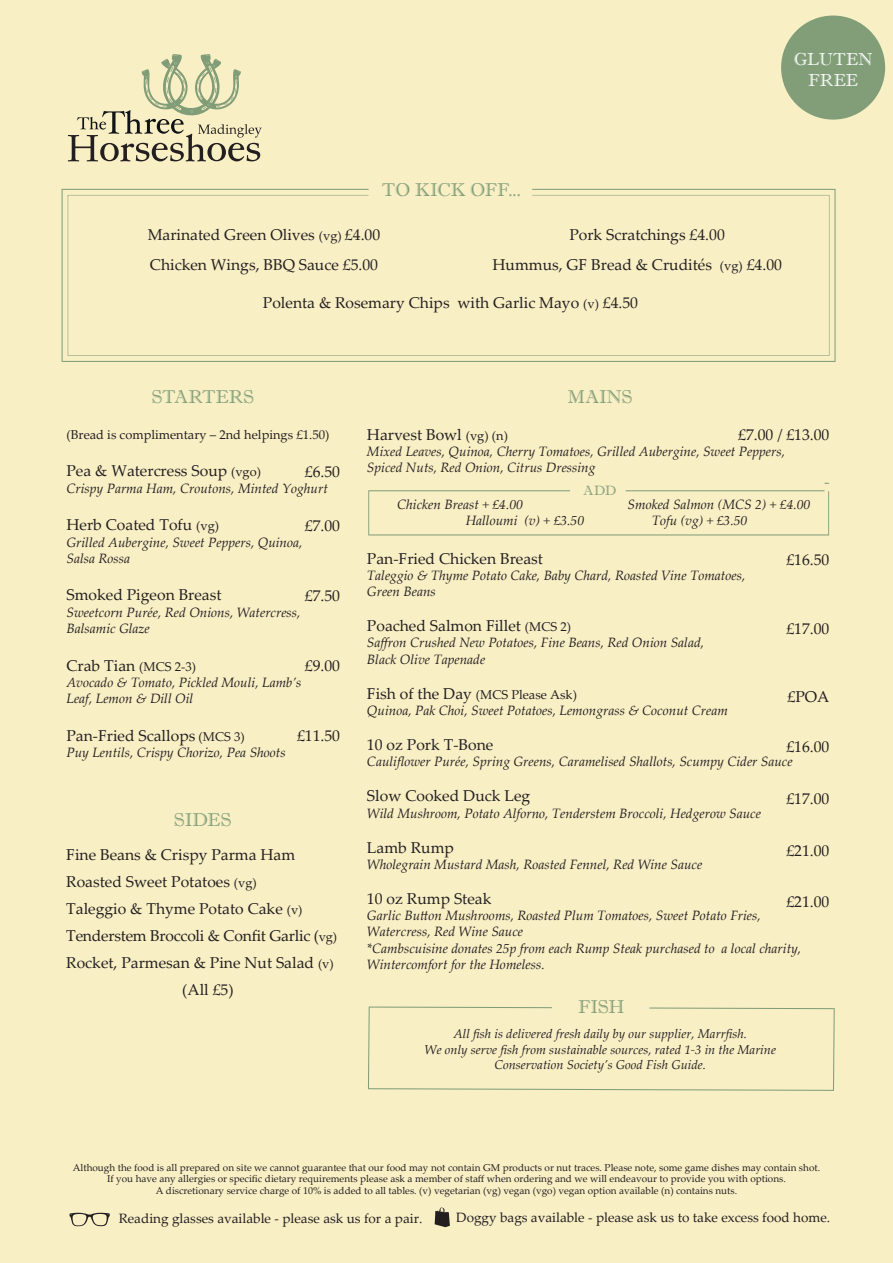
<style>
.page{position:relative;width:893px;height:1263px;background:#f9efc5}
.page>*{position:absolute;margin:0;border:0;box-sizing:border-box;transform-origin:0 0}
.t1{font:18.6px "Imprint MT Shadow";letter-spacing:-.005em;color:#809d77}
.t2{font:17.4px/21px "Imprint MT Shadow";color:#fff;text-align:center}
.t3{font:15.6px/30px "Palatino Linotype";color:#231f20}
.t4{font:italic 13.5px/16.2px "Palatino Linotype";color:#231f20}
.t5{font:13.5px "Palatino Linotype";color:#231f20}
.t6{font:13.5px "Imprint MT Shadow";color:#809d77}
.t7{font:italic 12.9px/15.5px "Palatino Linotype";color:#231f20;text-align:center}
.t8{font:12.9px "Palatino Linotype";color:#231f20}
.t9{font:10.05px/11.4px "Palatino Linotype";color:#231f20;text-align:center}
.s1{font-size:12.9px}
.s2{font-size:15.6px}
</style>
<div class="page">
<svg style="left:68px;top:54px;width:194px;height:107px"></svg>
<svg style="left:62px;top:189px;width:773px;height:173px"></svg>
<svg style="left:68px;top:195px;width:761px;height:161px"></svg>
<svg style="left:368px;top:1006px;width:467px;height:85px"></svg>
<svg style="left:368px;top:490px;width:461px;height:45px"></svg>
<svg style="left:70px;top:1213px;width:40px;height:13px"></svg>
<svg style="left:435px;top:1207px;width:15px;height:20px"></svg>
<div style="left:781px;top:16px;width:104px;height:104px;background:#819e78;border-radius:50%"></div>
<p class="t2" style="left:794px;top:48px;width:80px">GLUTEN<br>FREE</p>
<h1 class="t1" style="left:382px;top:179px;width:140px">TO KICK OFF...</h1>
<p class="t3" style="left:148px;top:219px;width:234px">Marinated Green Olives <span class="s1">(vg)</span> £4.00<br>Chicken Wings, BBQ Sauce £5.00</p>
<p class="t3" style="left:492px;top:219px;width:291px;text-indent:77px">Pork Scratchings £4.00<br>Hummus, GF Bread &amp; Crudités <span class="s1">(vg)</span> £4.00</p>
<p class="t3" style="left:263px;top:287px;width:377px">Polenta &amp; Rosemary Chips with Garlic Mayo <span class="s1">(v)</span> £4.50</p>
<h1 class="t1" style="left:151px;top:386px;width:104px">STARTERS</h1>
<h1 class="t1" style="left:568px;top:386px;width:66px">MAINS</h1>
<p class="t8" style="left:67px;top:425px;width:264px">(Bread is complimentary – 2nd helpings £1.50)</p>
<p class="t3" style="left:67px;top:455px;width:196px">Pea &amp; Watercress Soup <span class="s1">(vgo)</span></p>
<p class="t4" style="left:67px;top:479px;width:263px">Crispy Parma Ham, Croutons, Minted Yoghurt</p>
<p class="t3" style="left:67px;top:509px;width:154px">Herb Coated Tofu <span class="s1">(vg)</span></p>
<p class="t4" style="left:67px;top:533px;width:238px">Grilled Aubergine, Sweet Peppers, Quinoa,<br>Salsa Rossa</p>
<p class="t3" style="left:67px;top:579px;width:157px">Smoked Pigeon Breast</p>
<p class="t4" style="left:67px;top:603px;width:236px">Sweetcorn Purée, Red Onions, Watercress,<br>Balsamic Glaze</p>
<p class="t3" style="left:67px;top:650px;width:131px">Crab Tian <span class="s1">(MCS 2-3)</span></p>
<p class="t4" style="left:67px;top:673px;width:236px">Avocado &amp; Tomato, Pickled Mouli, Lamb’s<br>Leaf, Lemon &amp; Dill Oil</p>
<p class="t3" style="left:67px;top:720px;width:180px">Pan-Fried Scallops <span class="s1">(MCS 3)</span></p>
<p class="t4" style="left:67px;top:744px;width:221px">Puy Lentils, Crispy Chorizo, Pea Shoots</p>
<p class="t3" style="left:738px;top:419px;width:93px">£7.00 / £13.00</p>
<p class="t3" style="left:367px;top:419px;width:142px">Harvest Bowl <span class="s1">(vg) (n)</span></p>
<p class="t4" style="left:367px;top:443px;width:420px">Mixed Leaves, Quinoa, Cherry Tomatoes, Grilled Aubergine, Sweet Peppers,<br>Spiced Nuts, Red Onion, Citrus Dressing</p>
<p class="t3" style="left:305px;top:456px;width:37px">£6.50</p>
<p class="t6" style="left:584px;top:483px;width:34px">ADD</p>
<p class="t4" style="left:397px;top:496px;width:127px">Chicken Breast + £4.00</p>
<p class="t4" style="left:628px;top:496px;width:184px">Smoked Salmon (MCS 2) + £4.00</p>
<p class="t4" style="left:466px;top:512px;width:120px">Halloumi (v) + £3.50</p>
<p class="t4" style="left:652px;top:512px;width:97px">Tofu (vg) + £3.50</p>
<p class="t3" style="left:305px;top:510px;width:37px">£7.00</p>
<p class="t3" style="left:367px;top:543px;width:178px">Pan-Fried Chicken Breast</p>
<p class="t4" style="left:367px;top:566px;width:380px">Taleggio &amp; Thyme Potato Cake, Baby Chard, Roasted Vine Tomatoes,<br>Green Beans</p>
<p class="t3" style="left:367px;top:610px;width:206px">Poached Salmon Fillet <span class="s1">(MCS 2)</span></p>
<p class="t4" style="left:367px;top:634px;width:339px">Saffron Crushed New Potatoes, Fine Beans, Red Onion Salad,<br>Black Olive Tapenade</p>
<p class="t8" style="left:367px;top:685px;width:212px"><span class="s2">Fish of the Day</span> (MCS Please Ask)</p>
<p class="t4" style="left:367px;top:702px;width:362px">Quinoa, Pak Choi, Sweet Potatoes, Lemongrass &amp; Coconut Cream</p>
<p class="t3" style="left:367px;top:729px;width:128px">10 oz Pork T-Bone</p>
<p class="t4" style="left:367px;top:753px;width:427px">Cauliflower Purée, Spring Greens, Caramelised Shallots, Scumpy Cider Sauce</p>
<p class="t3" style="left:367px;top:780px;width:165px">Slow Cooked Duck Leg</p>
<p class="t4" style="left:367px;top:804px;width:396px">Wild Mushroom, Potato Alforno, Tenderstem Broccoli, Hedgerow Sauce</p>
<p class="t3" style="left:367px;top:832px;width:89px">Lamb Rump</p>
<p class="t4" style="left:367px;top:855px;width:337px">Wholegrain Mustard Mash, Roasted Fennel, Red Wine Sauce</p>
<p class="t3" style="left:367px;top:883px;width:126px">10 oz Rump Steak</p>
<p class="t4" style="left:367px;top:907px;width:436px">Garlic Button Mushrooms, Roasted Plum Tomatoes, Sweet Potato Fries, Watercress, Red Wine Sauce<br>*Cambscuisine donates 25p from each Rump Steak purchased to a local charity, Wintercomfort for the Homeless.</p>
<p class="t3" style="left:786px;top:544px;width:45px">£16.50</p>
<p class="t3" style="left:305px;top:580px;width:37px">£7.50</p>
<p class="t3" style="left:786px;top:613px;width:45px">£17.00</p>
<p class="t3" style="left:305px;top:650px;width:37px">£9.00</p>
<p class="t3" style="left:788px;top:681px;width:43px">£POA</p>
<p class="t3" style="left:786px;top:731px;width:45px">£16.00</p>
<p class="t3" style="left:297px;top:720px;width:45px">£11.50</p>
<p class="t3" style="left:786px;top:783px;width:45px">£17.00</p>
<h1 class="t1" style="left:174px;top:808px;width:59px">SIDES</h1>
<p class="t3" style="left:66px;top:839px;width:230px">Fine Beans &amp; Crispy Parma Ham</p>
<p class="t3" style="left:66px;top:866px;width:192px">Roasted Sweet Potatoes <span class="s1">(vg)</span></p>
<p class="t3" style="left:66px;top:893px;width:238px">Taleggio &amp; Thyme Potato Cake <span class="s1">(v)</span></p>
<p class="t3" style="left:66px;top:920px;width:272px">Tenderstem Broccoli &amp; Confit Garlic (<span class="s1">vg)</span></p>
<p class="t3" style="left:66px;top:947px;width:269px">Rocket, Parmesan &amp; Pine Nut Salad <span class="s1">(v)</span></p>
<p class="t3" style="left:182px;top:974px;width:53px">(All £5)</p>
<p class="t3" style="left:786px;top:835px;width:45px">£21.00</p>
<p class="t3" style="left:786px;top:886px;width:45px">£21.00</p>
<h1 class="t1" style="left:578px;top:995px;width:48px">FISH</h1>
<p class="t7" style="left:425px;top:1026px;width:353px">All fish is delivered fresh daily by our supplier, Marrfish.<br>We only serve fish from sustainable sources, rated 1-3 in the Marine<br>Conservation Society’s Good Fish Guide.</p>
<p class="t9" style="left:73px;top:1161px;width:749px">Although the food is all prepared on site we cannot guarantee that our food may not contain GM products or nut traces. Please note, some game dishes may contain shot.<br>If you have any allergies or specific dietary requirements please ask a member of staff when ordering and we will endeavour to provide you with options.<br>A discretionary service charge of 10% is added to all tables. (v) vegetarian (vg) vegan (vgo) vegan option available (n) contains nuts.</p>
<p class="t5" style="left:119px;top:1209px;width:305px">Reading glasses available - please ask us for a pair.</p>
<p class="t5" style="left:456px;top:1208px;width:376px">Doggy bags available - please ask us to take excess food home.</p>
</div>
